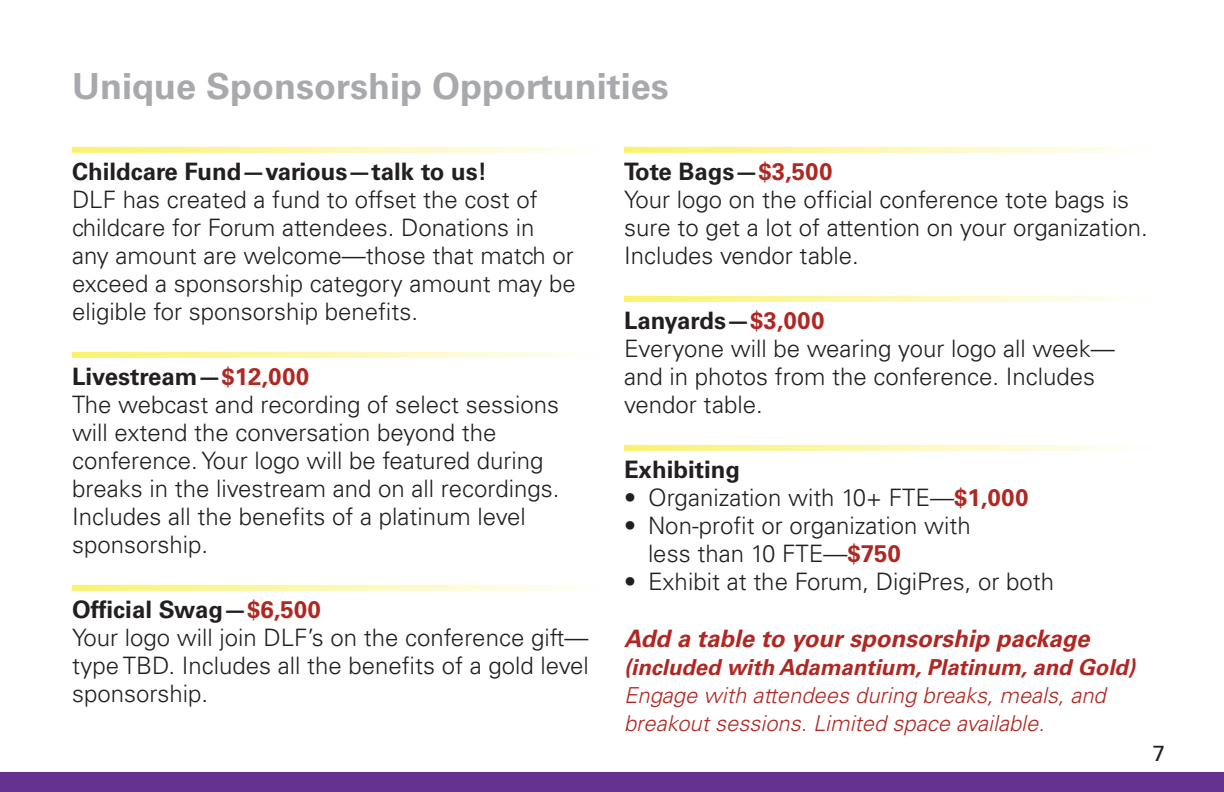
<style>
.page{position:relative;width:1224px;height:792px;background:#fff}
.page>*{position:absolute;margin:0;border:0;box-sizing:border-box;transform-origin:0 0}
.t1{font:700 36px "Univers";color:#a8a9ad}
.t2{font:300 24px/28px "Univers";color:#231f20}
.unique_sponsor_with{font:700 24px "Univers";color:#231f20}
.t3{font:italic 700 24px "Univers";color:#b02823}
.t4{font:italic 300 22px/28px "Univers";color:#b02823}
.t5{font:italic 700 22px "Univers";color:#b02823}
.t6{font:22px "Univers";color:#231f20}
.s1{color:#b02823}
.s2{font-weight:700;color:#b02823}
</style>
<div class="page">
<div style="left:0;top:772px;width:1224px;height:20px;background:#663291"></div>
<svg style="left:72px;top:147px;width:495px;height:6px"></svg>
<svg style="left:72px;top:352px;width:495px;height:6px"></svg>
<svg style="left:72px;top:585px;width:495px;height:6px"></svg>
<svg style="left:624px;top:147px;width:495px;height:6px"></svg>
<svg style="left:624px;top:296px;width:495px;height:6px"></svg>
<svg style="left:624px;top:445px;width:495px;height:6px"></svg>
<p class="t1" style="left:72px;top:65px;width:598px">Unique Sponsorship Opportunities</p>
<p class="unique_sponsor_with" style="left:72px;top:157px;width:417px">Childcare Fund—various—talk to us!</p>
<p class="t2" style="left:72px;top:185px;width:505px">DLF has created a fund to offset the cost of childcare for Forum attendees. Donations in any amount are welcome—those that match or exceed a sponsorship category amount may be eligible for sponsorship benefits.</p>
<p class="unique_sponsor_with" style="left:72px;top:362px;width:239px">Livestream—<span class="s1">$12,000</span></p>
<p class="t2" style="left:72px;top:390px;width:489px">The webcast and recording of select sessions will extend the conversation beyond the conference. Your logo will be featured during breaks in the livestream and on all recordings.<br>Includes all the benefits of a platinum level sponsorship.</p>
<p class="unique_sponsor_with" style="left:72px;top:595px;width:250px">Official Swag—<span class="s1">$6,500</span></p>
<p class="t2" style="left:72px;top:623px;width:518px;text-align:justify">Your logo will join DLF’s on the conference gift— type TBD. Includes all the benefits of a gold level sponsorship.</p>
<p class="unique_sponsor_with" style="left:624px;top:157px;width:210px">Tote Bags—<span class="s1">$3,500</span></p>
<p class="t2" style="left:624px;top:185px;width:525px">Your logo on the official conference tote bags is sure to get a lot of attention on your organization.<br>Includes vendor table.</p>
<p class="unique_sponsor_with" style="left:624px;top:306px;width:202px">Lanyards—<span class="s1">$3,000</span></p>
<p class="t2" style="left:624px;top:334px;width:492px">Everyone will be wearing your logo all week— and in photos from the conference. Includes vendor table.</p>
<p class="unique_sponsor_with" style="left:624px;top:455px;width:118px">Exhibiting</p>
<p class="t2" style="left:624px;top:483px;width:406px">• Organization with 10+ FTE—<span class="s2">$1,000</span></p>
<p class="t2" style="left:648px;top:511px;width:324px;text-indent:-24px">• Non-profit or organization with less than 10 FTE—<span class="s2">$750</span></p>
<p class="t2" style="left:624px;top:567px;width:432px">• Exhibit at the Forum, DigiPres, or both</p>
<p class="t3" style="left:624px;top:624px;width:467px">Add a table to your sponsorship package</p>
<p class="t5" style="left:624px;top:654px;width:513px">(included with Adamantium, Platinum, and Gold)</p>
<p class="t4" style="left:624px;top:681px;width:483px">Engage with attendees during breaks, meals, and breakout sessions. Limited space available.</p>
<p class="t6" style="left:1153px;top:740px;width:14px">7</p>
</div>
